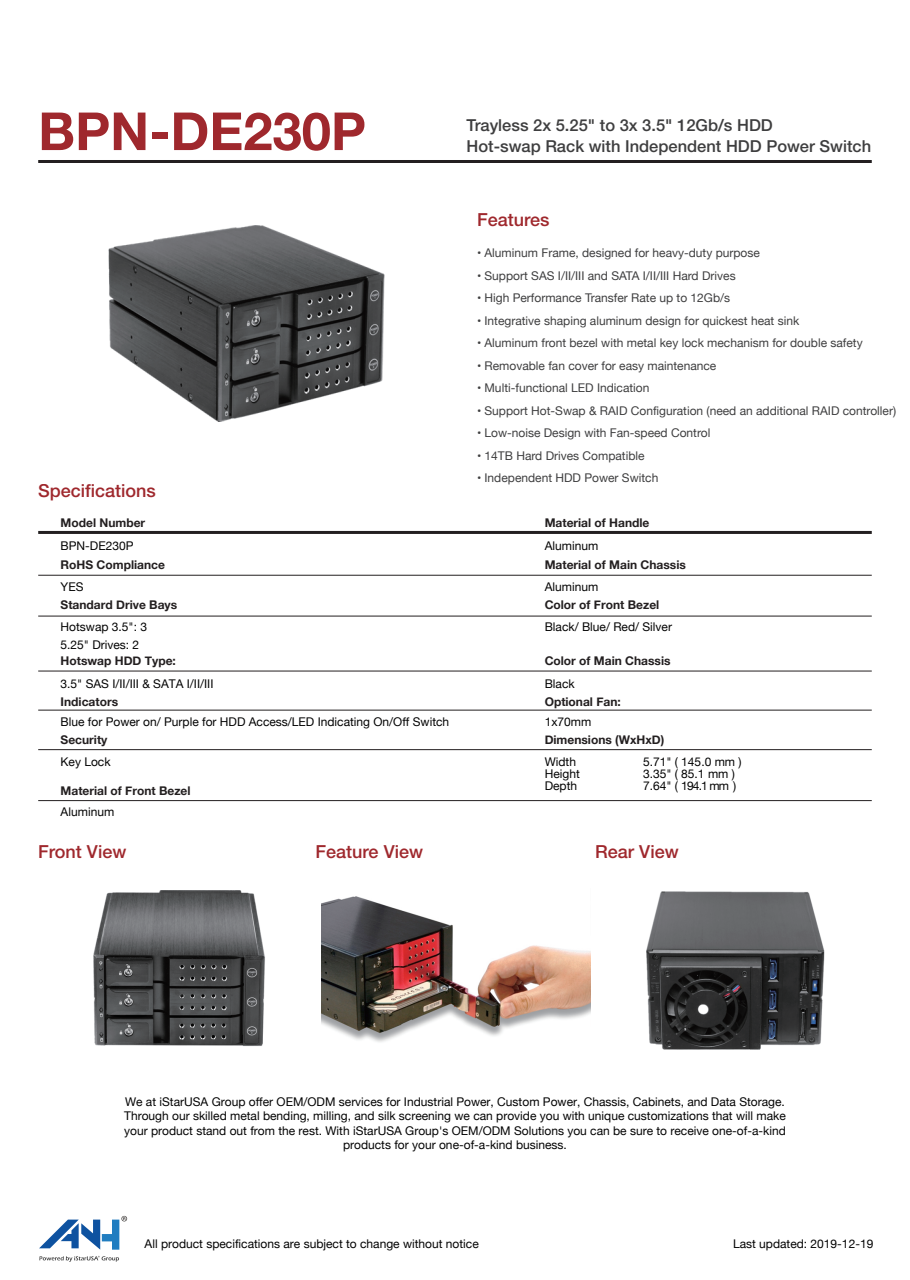
<style>
.page{position:relative;width:910px;height:1280px;background:#fff}
.page>*{position:absolute;margin:0;border:0;box-sizing:border-box;transform-origin:0 0}
.t1{font:700 52.5px "Helvetica Neue";color:#9f282d}
.t2{font:500 18px "Helvetica Neue";color:#9f282d}
.t3{font:500 16.5px/21px "Helvetica Neue";color:#3e3e3f}
.t4{font:12px/12px "Helvetica Neue";color:#030303}
.t5{font:12px "Helvetica Neue";color:#3e3e3f}
.t6{font:700 12px "Helvetica Neue";color:#231f20}
</style>
<div class="page">
<hr style="left:38px;top:160px;width:834px;height:3px;background:#231f20">
<hr style="left:38px;top:531px;width:834px;height:3px;background:#231f20">
<hr style="left:38px;top:575px;width:834px;height:1px;background:#231f20">
<hr style="left:38px;top:616px;width:834px;height:1px;background:#231f20">
<hr style="left:38px;top:671px;width:834px;height:1px;background:#231f20">
<hr style="left:38px;top:710px;width:834px;height:1px;background:#231f20">
<hr style="left:38px;top:749px;width:834px;height:1px;background:#231f20">
<hr style="left:38px;top:800px;width:834px;height:1px;background:#231f20">
<img style="left:93px;top:890px;width:172px;height:156px">
<img style="left:322px;top:896px;width:269px;height:146px">
<img style="left:108px;top:225px;width:277px;height:197px">
<img style="left:646px;top:891px;width:179px;height:159px">
<svg style="left:39px;top:1256px;width:80px;height:6px"></svg>
<svg style="left:39px;top:1216px;width:88px;height:34px"></svg>
<h1 class="t1" style="left:38px;top:99px;width:329px">BPN-DE230P</h1>
<h3 class="t3" style="left:466px;top:114px;width:406px">Trayless 2x 5.25" to 3x 3.5" 12Gb/s HDD<br>Hot-swap Rack with Independent HDD Power Switch</h3>
<h2 class="t2" style="left:477px;top:209px;width:74px">Features</h2>
<h2 class="t2" style="left:38px;top:480px;width:119px">Specifications</h2>
<p class="t5" style="left:477px;top:244px;width:284px">• Aluminum Frame, designed for heavy-duty purpose</p>
<p class="t5" style="left:477px;top:267px;width:260px">• Support SAS I/II/III and SATA I/II/III Hard Drives</p>
<p class="t5" style="left:477px;top:289px;width:255px">• High Performance Transfer Rate up to 12Gb/s</p>
<p class="t5" style="left:477px;top:312px;width:324px">• Integrative shaping aluminum design for quickest heat sink</p>
<p class="t5" style="left:477px;top:334px;width:387px">• Aluminum front bezel with metal key lock mechanism for double safety</p>
<p class="t5" style="left:477px;top:357px;width:241px">• Removable fan cover for easy maintenance</p>
<p class="t5" style="left:477px;top:379px;width:174px">• Multi-functional LED Indication</p>
<p class="t5" style="left:477px;top:402px;width:421px">• Support Hot-Swap &amp; RAID Configuration (need an additional RAID controller)</p>
<p class="t5" style="left:477px;top:424px;width:235px">• Low-noise Design with Fan-speed Control</p>
<p class="t5" style="left:477px;top:447px;width:169px">• 14TB Hard Drives Compatible</p>
<p class="t5" style="left:477px;top:469px;width:183px">• Independent HDD Power Switch</p>
<p class="t6" style="left:61px;top:515px;width:86px">Model Number</p>
<p class="t6" style="left:61px;top:557px;width:106px">RoHS Compliance</p>
<p class="t4" style="left:61px;top:540px;width:74px">BPN-DE230P</p>
<p class="t4" style="left:61px;top:582px;width:24px">YES</p>
<p class="t6" style="left:545px;top:515px;width:106px">Material of Handle</p>
<p class="t4" style="left:545px;top:540px;width:55px">Aluminum</p>
<p class="t6" style="left:545px;top:557px;width:143px">Material of Main Chassis</p>
<p class="t4" style="left:545px;top:582px;width:55px">Aluminum</p>
<p class="t6" style="left:61px;top:597px;width:118px">Standard Drive Bays</p>
<p class="t4" style="left:61px;top:618px;width:88px;line-height:18px">Hotswap 3.5": 3<br>5.25" Drives: 2</p>
<p class="t6" style="left:545px;top:597px;width:116px">Color of Front Bezel</p>
<p class="t4" style="left:545px;top:621px;width:129px">Black/ Blue/ Red/ Silver</p>
<p class="t6" style="left:61px;top:653px;width:117px">Hotswap HDD Type:</p>
<p class="t6" style="left:545px;top:653px;width:127px">Color of Main Chassis</p>
<p class="t4" style="left:61px;top:678px;width:154px">3.5" SAS I/II/III &amp; SATA I/II/III</p>
<p class="t4" style="left:545px;top:678px;width:31px">Black</p>
<p class="t6" style="left:61px;top:694px;width:59px">Indicators</p>
<p class="t4" style="left:61px;top:716px;width:390px">Blue for Power on/ Purple for HDD Access/LED Indicating On/Off Switch</p>
<p class="t6" style="left:545px;top:694px;width:78px">Optional Fan:</p>
<p class="t4" style="left:545px;top:716px;width:48px">1x70mm</p>
<p class="t6" style="left:61px;top:732px;width:48px">Security</p>
<p class="t4" style="left:61px;top:756px;width:52px">Key Lock</p>
<p class="t6" style="left:61px;top:783px;width:131px">Material of Front Bezel</p>
<p class="t4" style="left:61px;top:807px;width:55px">Aluminum</p>
<p class="t6" style="left:545px;top:732px;width:121px">Dimensions (WxHxD)</p>
<p class="t4" style="left:545px;top:756px;width:37px">Width<br>Height<br>Depth</p>
<p class="t4" style="left:643px;top:756px;width:100px">5.71" ( 145.0 mm )<br>3.35" ( 85.1 mm )<br>7.64" ( 194.1 mm )</p>
<h2 class="t2" style="left:38px;top:840px;width:90px">Front View</h2>
<h2 class="t2" style="left:316px;top:840px;width:109px">Feature View</h2>
<h2 class="t2" style="left:595px;top:840px;width:85px">Rear View</h2>
<p class="t4" style="left:124px;top:1095px;width:663px;line-height:14.4px;text-align:center">We at iStarUSA Group offer OEM/ODM services for Industrial Power, Custom Power, Chassis, Cabinets, and Data Storage.<br>Through our skilled metal bending, milling, and silk screening we can provide you with unique customizations that will make your product stand out from the rest. With iStarUSA Group's OEM/ODM Solutions you can be sure to receive one-of-a-kind products for your one-of-a-kind business.</p>
<p class="t4" style="left:145px;top:1239px;width:336px">All product specifications are subject to change without notice</p>
<p class="t4" style="left:733px;top:1239px;width:142px">Last updated: 2019-12-19</p>
</div>
